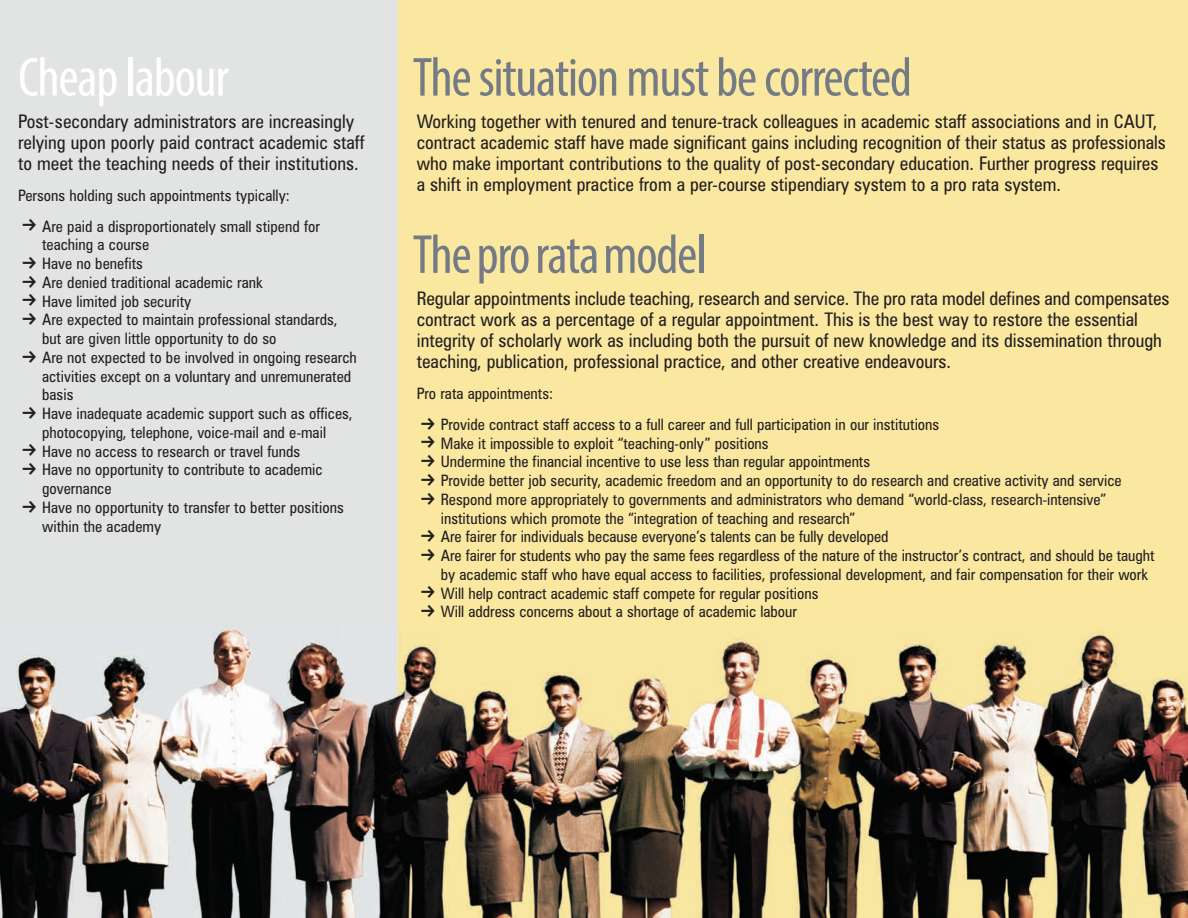
<style>
.page{position:relative;width:1188px;height:918px;background:#fff}
.page>*{position:absolute;margin:0;border:0;box-sizing:border-box;transform-origin:0 0}
.t1{font:condensed 55.5px "Myriad Pro";letter-spacing:-.025em;color:#757b84}
.t2{font:condensed 55.5px "Myriad Pro";letter-spacing:-.025em;color:#fff}
.t3{font:condensed 18.75px/21px "Zurich BT";color:#231f20}
.t4{font:condensed 15.75px/18.8px "Zurich BT";color:#231f20}
</style>
<div class="page">
<div style="left:0;top:0;width:398px;height:918px;background:#e2e4e4"></div>
<div style="left:398px;top:0;width:790px;height:918px;background:#fae7a0"></div>
<img style="left:0;top:626px;width:1188px;height:292px">
<h1 class="t2" style="left:18px;top:57px;width:213px">Cheap labour</h1>
<p class="t3" style="left:18px;top:113px;width:348px">Post-secondary administrators are increasingly relying upon poorly paid contract academic staff to meet the teaching needs of their institutions.</p>
<p class="t4" style="left:42px;top:181px;width:279px;line-height:30.8px;text-indent:-24px">Per sons holding such appointments typically:<br>Are paid a disproportionately small stipend for</p>
<p class="t4" style="left:42px;top:237px;width:316px">teaching a course<br>Have no benefits<br>Are denied traditional academic rank<br>Have limited job security<br>Are expected to maintain professional standards, but are given little opportunity to do so<br>Are not expected to be involved in ongoing research activities except on a voluntary and unremunerated basis<br>Have inadequate academic support such as offices, photocopying, telephone, voice-mail and e-mail Have no access to research or travel funds<br>Have no opportunity to contribute to academic governance<br>Have no opportunity to transfer to better positions within the academy</p>
<h1 class="t1" style="left:413px;top:57px;width:501px">The situation must be corrected</h1>
<p class="t3" style="left:417px;top:113px;width:751px">Working together with tenured and tenure-track colleagues in academic staff associations and in CAUT, contract academic staff have made significant gains including recognition of their status as professionals who make important contributions to the quality of post-secondary education. Further progress requires a shift in employment practice from a per-course stipendiary system to a pro rata system.</p>
<h1 class="t1" style="left:413px;top:234px;width:295px">The pro ratamodel</h1>
<p class="t3" style="left:417px;top:290px;width:754px">Regular appointments include teaching, research and service. The pro rata model defines and compensates contract work as a percentage of a regular appointment. This is the best way to restore the es sential integrity of scholarly work as including both the pursuit of new knowledge and its dissemination through teaching, publication, professional practice, and other creative endeavours.</p>
<p class="t4" style="left:441px;top:380px;width:500px;line-height:30.8px;text-indent:-24px">Pro rata appointments:<br>Provide contract staff access to a full career and full participation in our institutions</p>
<p class="t4" style="left:441px;top:435px;width:715px">Make it impossible to exploit “teaching-only” positions<br>Undermine the financial incentive to use less than regular appointments<br>Provide better job security, academic freedom and an opportunity to do research and creative activity and service Respond more appropriately to governments and administrators who demand “world-class, research-intensive” institutions which promote the “integration of teaching and research”<br>Are fairer for individuals because everyone’s talents can be fully developed<br>Are fairer for students who pay the same fees regardless of the nature of the instructor’s contract, and should be taught by academic staff who have equal access to facilities, professional development, and fair compensation for their work Will help contract academic staff compete for regular positions<br>Will address concerns about a shortage of academic labour</p>
</div>
